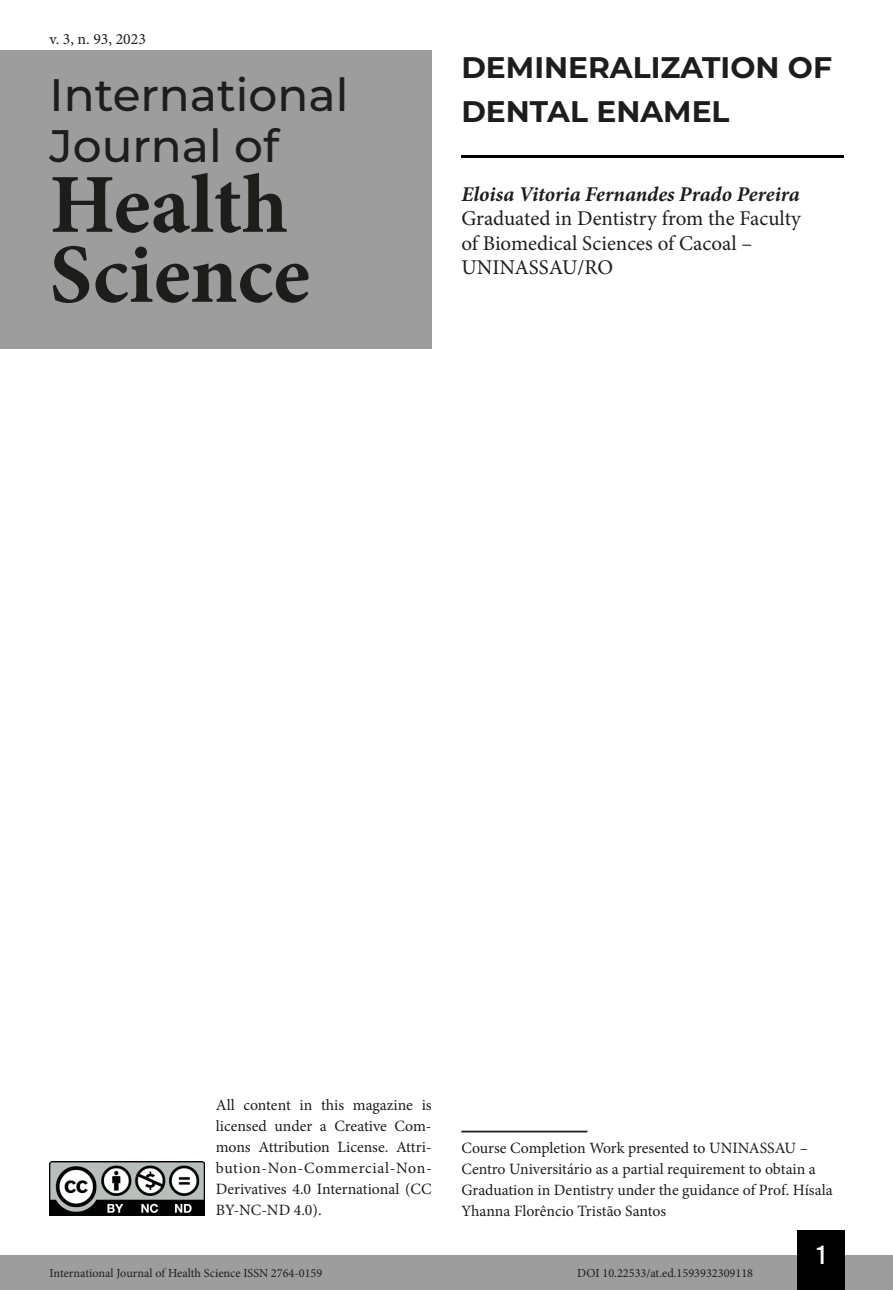
<style>
.page{position:relative;width:893px;height:1290px;background:#fff}
.page>*{position:absolute;margin:0;border:0;box-sizing:border-box;transform-origin:0 0}
.t1{font:700 84px/70px "Minion Pro";color:#1d1d1b}
.t2{font:500 45.5px/50.8px "Montserrat";color:#1d1d1b}
.t3{font:700 29.75px/43.8px "Montserrat";color:#1d1d1b}
.t4{font:26.25px "Bebas Kai";color:#fff}
.t5{font:21px/24.5px "Minion Pro";color:#1d1d1b}
.t6{font:italic 700 21px "Minion Pro";letter-spacing:-.005em;color:#1d1d1b}
.t7{font:15.75px/21px "Minion Pro";color:#1d1d1b;text-align:justify}
.t8{font:12.25px "Minion Pro";color:#1d1d1b}
</style>
<div class="page">
<div style="left:0;top:1255px;width:893px;height:35px;background:#9d9d9d"></div>
<div style="left:797px;top:1230px;width:48px;height:60px;background:#000"></div>
<img style="left:50px;top:1161px;width:154px;height:54px">
<div style="left:0;top:50px;width:432px;height:298px;background:#9d9d9d"></div>
<hr style="left:461px;top:155px;width:382px;height:3px;background:#000">
<hr style="left:461px;top:1130px;width:126px;height:2px;background:#1d1d1b">
<p class="t7" style="left:50px;top:28px;width:98px">v. 3, n. 93, 2023</p>
<h2 class="t2" style="left:50px;top:68px;width:300px">International<br>Journal of</h2>
<h1 class="t1" style="left:50px;top:169px;width:262px">Health<br>Science</h1>
<h3 class="t3" style="left:461px;top:44px;width:372px">DEMINERALIZATION OF<br>DENTAL ENAMEL</h3>
<h3 class="t6" style="left:461px;top:179px;width:340px">Eloisa Vitoria Fernandes Prado Pereira</h3>
<h3 class="t5" style="left:461px;top:207px;width:341px">Graduated in Dentistry from the Faculty of Biomedical Sciences of Cacoal –<br>UNINASSAU/RO</h3>
<p class="t7" style="left:216px;top:1095px;width:217px">All content in this magazine is licensed under a Creative Com&shy;mons Attribution License. Attri&shy;bution-Non-Commercial-Non-Derivatives 4.0 International (CC BY-NC-ND 4.0).</p>
<p class="t7" style="left:461px;top:1137px;width:373px;text-align:left">Course Completion Work presented to UNINASSAU – Centro Universitário as a partial requirement to obtain a Graduation in Dentistry under the guidance of Prof. Hísala Yhanna Florêncio Tristão Santos</p>
<h3 class="t4" style="left:817px;top:1241px;width:10px">1</h3>
<p class="t8" style="left:50px;top:1265px;width:274px">International Journal of Health Science ISSN 2764-0159</p>
<p class="t8" style="left:577px;top:1265px;width:177px">DOI 10.22533/at.ed.1593932309118</p>
</div>
